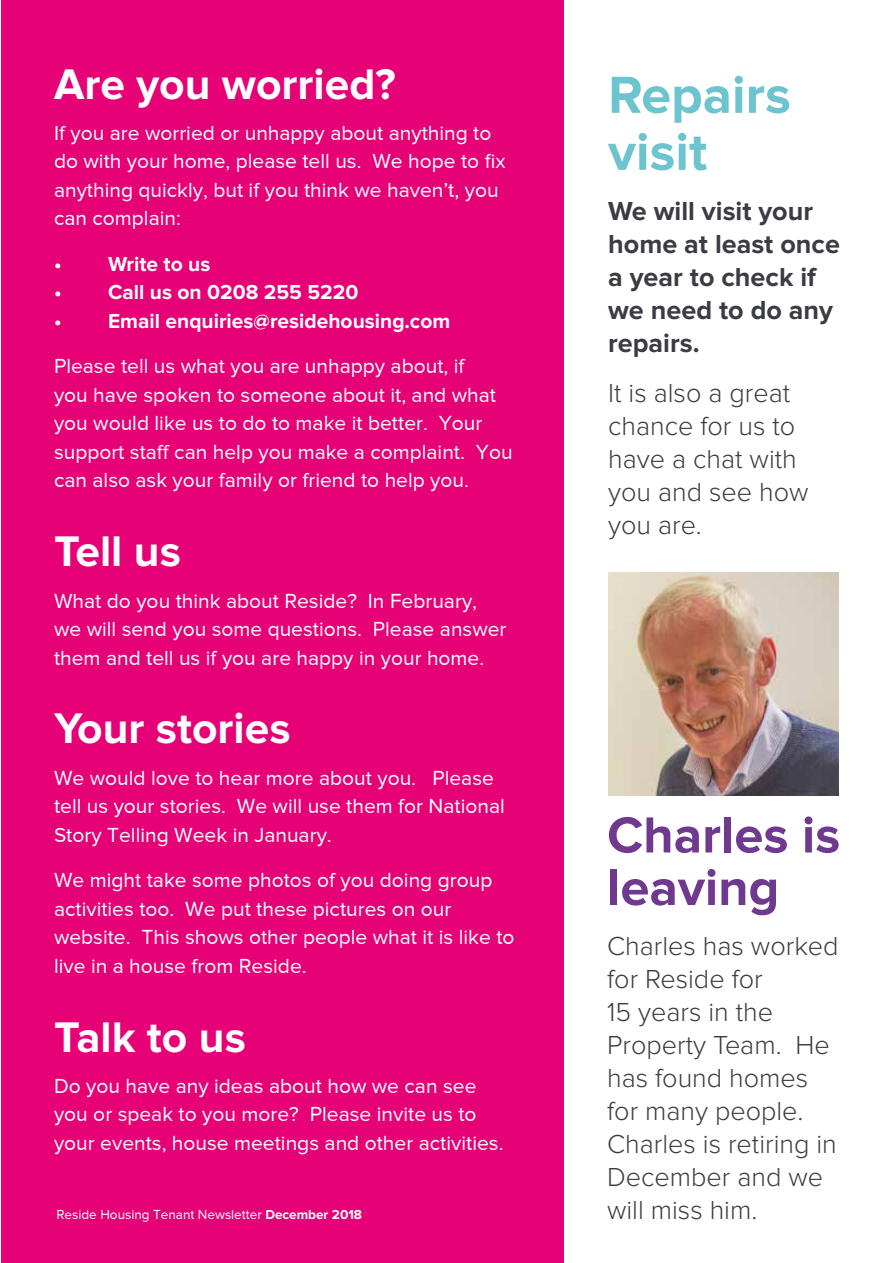
<style>
.page{position:relative;width:893px;height:1263px;background:#fff}
.page>*{position:absolute;margin:0;border:0;box-sizing:border-box;transform-origin:0 0}
.t1{font:700 54px/57px "Proxima Nova";color:#6cc4ce}
.t2{font:700 52.5px/52.5px "Proxima Nova";color:#6e398e}
.t3{font:700 44.4px "Proxima Nova";color:#fff}
.t4{font:300 27px/33px "Proxima Nova";color:#3b3c43}
.t5{font:700 27px/33px "Proxima Nova";color:#3b3c43}
.t6{font:21px/28.5px "Proxima Nova";color:#fff}
.t7{font:700 21px "Proxima Nova";color:#fff}
.t8{font:13.5px "Proxima Nova";color:#fff}
.s1{font-weight:700}
</style>
<div class="page">
<div style="left:1px;top:0;width:562px;height:1263px;background:#e60176"></div>
<img style="left:608px;top:572px;width:231px;height:223px">
<h3 class="t3" style="left:54px;top:64px;width:343px">Are you worried?</h3>
<p class="t6" style="left:54px;top:118px;width:453px">If you are worried or unhappy about anything to do with your home, please tell us. We hope to fix anything quickly, but if you think we haven’t, you can complain:</p>
<p class="t7" style="left:54px;top:254px;width:158px">• Write to us</p>
<p class="t7" style="left:54px;top:283px;width:306px">• Call us on 0208 255 5220</p>
<p class="t7" style="left:54px;top:311px;width:398px">• Email enquiries@residehousing.com</p>
<p class="t6" style="left:54px;top:352px;width:460px">Please tell us what you are unhappy about, if<br>you have spoken to someone about it, and what you would like us to do to make it better. Your support staff can help you make a complaint. You can also ask your family or friend to help you.</p>
<h3 class="t3" style="left:54px;top:531px;width:128px">Tell us</h3>
<p class="t6" style="left:54px;top:586px;width:454px">What do you think about Reside? In February, we will send you some questions. Please answer them and tell us if you are happy in your home.</p>
<h3 class="t3" style="left:54px;top:708px;width:238px">Your stories</h3>
<p class="t6" style="left:54px;top:763px;width:452px">We would love to hear more about you. Please tell us your stories. We will use them for National<br>Story Telling Week in January.</p>
<p class="t6" style="left:54px;top:866px;width:462px">We might take some photos of you doing group activities too. We put these pictures on our website. This shows other people what it is like to live in a house from Reside.</p>
<h3 class="t3" style="left:54px;top:1016px;width:193px">Talk to us</h3>
<p class="t6" style="left:54px;top:1071px;width:451px">Do you have any ideas about how we can see you or speak to you more? Please invite us to your events, house meetings and other activities.</p>
<h1 class="t1" style="left:608px;top:69px;width:184px">Repairs visit</h1>
<p class="t5" style="left:608px;top:195px;width:233px">We will visit your home at least once a year to check if we need to do any repairs.</p>
<p class="t4" style="left:608px;top:377px;width:202px">It is also a great chance for us to have a chat with you and see how you are.</p>
<h2 class="t2" style="left:607px;top:811px;width:235px">Charles is leaving</h2>
<p class="t4" style="left:607px;top:931px;width:233px">Charles has worked for Reside for<br>15 years in the<br>Property Team. He has found homes for many people.<br>Charles is retiring in<br>December and we</p>
<p class="t8" style="left:56px;top:1207px;width:307px">Reside Housing Tenant Newsletter <span class="s1">December 2018</span></p>
<p class="t4" style="left:607px;top:1195px;width:152px">will miss him.</p>
</div>
